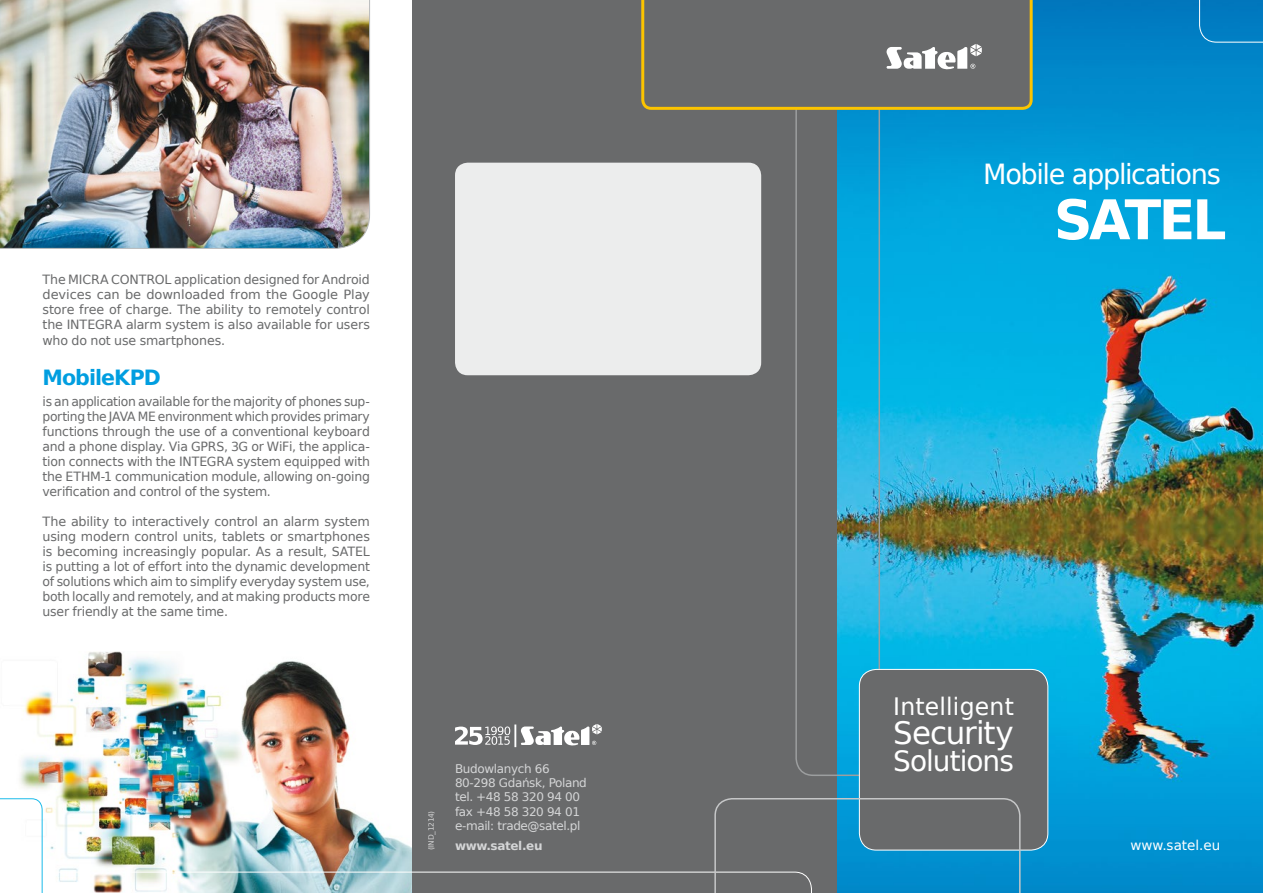
<style>
.page{position:relative;width:1263px;height:893px;background:#fff}
.page>*{position:absolute;margin:0;border:0;box-sizing:border-box;transform-origin:0 0}
.t1{font:700 54.75px "Prima Sans EU";letter-spacing:-.06em;color:#fff}
.t2{font:31.5px "Prima Sans EU";letter-spacing:-.03em;color:#fff}
.t3{font:28.5px "Prima Sans EU";letter-spacing:-.035em;color:#fff}
.t4{font:27.75px "Prima Sans EU";letter-spacing:-.05em;color:#fff}
.t5{font:24px "Prima Sans EU";letter-spacing:.005em;color:#fff}
.ŚródTYT{font:700 21px "Prima Sans EU";letter-spacing:-.045em;color:#009ee0}
.t6{font:13.5px "Prima Sans EU";color:#fff}
.TXT{font:12.75px/15px "Prima Sans EU";letter-spacing:-.02em;color:#696a6b;text-align:justify}
.t7{font:12px "Prima Sans EU";letter-spacing:-.03em;color:#d5d6d7}
.t8{font:700 12px "Prima Sans EU";letter-spacing:-.03em;color:#d5d6d7}
.t9{font:7.5px "Prima Sans EU";letter-spacing:-.035em;color:#fff}
</style>
<div class="page">
<img style="left:20px;top:651px;width:330px;height:146px">
<div style="left:412px;top:0;width:426px;height:893px;background:#696a6b"></div>
<img style="left:838px;top:0;width:425px;height:893px">
<div style="left:795px;top:28px;width:85px;height:748px;border:2px solid #9c9e9f;border-radius:17px"></div>
<div style="left:859px;top:669px;width:189px;height:181px;background:#696a6b;border-radius:17px"></div>
<div style="left:859px;top:669px;width:189px;height:181px;border:1px solid #fff;border-radius:17px"></div>
<svg style="left:1199px;top:0;width:64px;height:43px;background:#097fc2"></svg>
<img style="left:0;top:0;width:370px;height:249px">
<img style="left:0;top:797px;width:1021px;height:96px">
<div style="left:455px;top:163px;width:306px;height:212px;background:#eceded;border-radius:13px"></div>
<svg style="left:641px;top:0;width:393px;height:111px"></svg>
<svg style="left:455px;top:724px;width:147px;height:23px"></svg>
<p class="TXT" style="left:43px;top:272px;width:329px">The MICRA CONTROL application designed for Android devices can be downloaded from the Google Play store free of charge. The ability to remotely control the INTEGRA alarm system is also available for users who do not use smartphones.</p>
<p class="ŚródTYT" style="left:43px;top:363px;width:120px">MobileKPD</p>
<p class="TXT" style="left:43px;top:393px;width:329px">is an application available for the majority of phones sup&shy;porting the JAVA ME environment which provides primary functions through the use of a conventional keyboard and a phone display. Via GPRS, 3G or WiFi, the applica&shy;tion connects with the INTEGRA system equipped with the ETHM-1 communication module, allowing on-going verification and control of the system.</p>
<p class="TXT" style="left:43px;top:513px;width:329px">The ability to interactively control an alarm system using modern control units, tablets or smartphones is becoming increasingly popular. As a result, SATEL is putting a lot of effort into the dynamic development of solutions which aim to simplify everyday system use, both locally and remotely, and at making products more user friendly at the same time.</p>
<p class="t4" style="left:983px;top:154px;width:239px">Mobile applications</p>
<p class="t1" style="left:1054px;top:181px;width:174px">SATEL</p>
<p class="t9" style="left:426px;top:850px;width:41px;rotate:-90deg">(IND_1214)</p>
<p class="t7" style="left:455px;top:760px;width:96px">Budowlanych 66</p>
<p class="t7" style="left:455px;top:774px;width:133px">80-298 Gdańsk, Poland</p>
<p class="t7" style="left:455px;top:789px;width:127px">tel. +48 58 320 94 00</p>
<p class="t7" style="left:455px;top:803px;width:126px">fax +48 58 320 94 01</p>
<p class="t7" style="left:455px;top:817px;width:127px">e-mail: trade@satel.pl</p>
<p class="t5" style="left:893px;top:689px;width:122px">Intelligent</p>
<p class="t2" style="left:893px;top:711px;width:122px">Security</p>
<p class="t3" style="left:893px;top:741px;width:122px">Solutions</p>
<p class="t8" style="left:455px;top:837px;width:89px">www.satel.eu</p>
<p class="t6" style="left:1130px;top:836px;width:91px">www.satel.eu</p>
</div>
